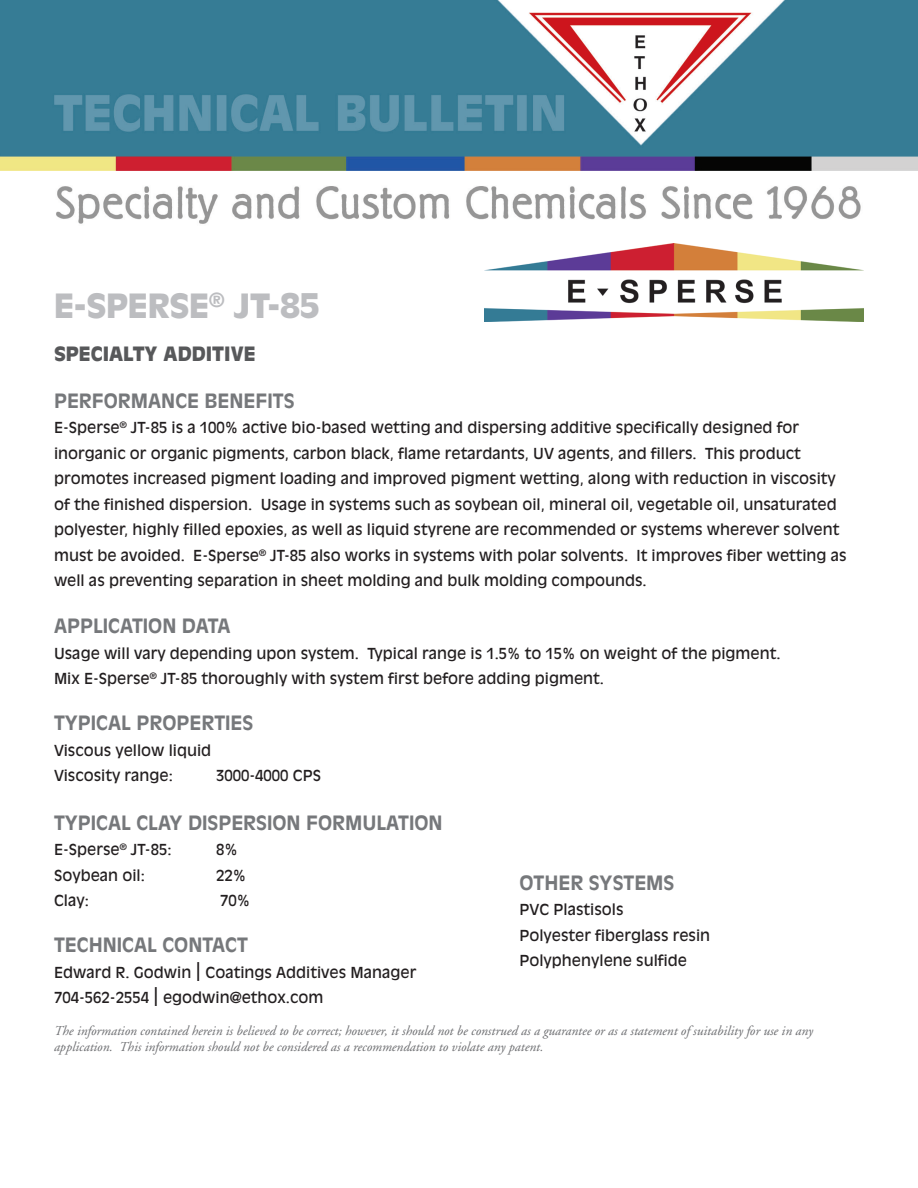
<style>
.page{position:relative;width:918px;height:1188px;background:#fff}
.page>*{position:absolute;margin:0;border:0;box-sizing:border-box;transform-origin:0 0}
.t1{font:900 33px "Antique Olive";letter-spacing:-.01em;color:#bcbdc0}
.t2{font:700 19.5px "Antique Olive";color:#76787b}
.t3{font:900 19.5px "Antique Olive";color:#57585a}
.t4{font:15px/25.5px "Antique Olive";color:#231f20}
.t5{font:italic 13.5px/16.2px "Adobe Garamond";color:#6c6d70}
.s1{font-weight:300;font-size:25.5px}
</style>
<div class="page">
<img style="left:0;top:0;width:918px;height:322px">
<img style="left:485px;top:243px;width:379px;height:79px">
<h1 class="t1" style="left:54px;top:286px;width:268px">E-SPERSE<sup>®</sup> JT-85</h1>
<h2 class="t3" style="left:54px;top:342px;width:203px">SPECIALTY ADDITIVE</h2>
<h2 class="t2" style="left:54px;top:389px;width:242px">PERFORMANCE BENEFITS</h2>
<p class="t4" style="left:54px;top:415px;width:794px">E-Sperse<sup>®</sup> JT-85 is a 100% active bio-based wetting and dispersing additive specifically designed for inorganic or organic pigments, carbon black, flame retardants, UV agents, and fillers. This product promotes increased pigment loading and improved pigment wetting, along with reduction in viscosity of the finished dispersion. Usage in systems such as soybean oil, mineral oil, vegetable oil, unsaturated polyester, highly filled epoxies, as well as liquid styrene are recommended or systems wherever solvent must be avoided. E-Sperse<sup>®</sup> JT-85 also works in systems with polar solvents. It improves fiber wetting as well as preventing separation in sheet molding and bulk molding compounds.</p>
<h2 class="t2" style="left:54px;top:614px;width:178px">APPLICATION DATA</h2>
<p class="t4" style="left:54px;top:641px;width:728px">Usage will vary depending upon system. Typical range is 1.5% to 15% on weight of the pigment.<br>Mix E-Sperse<sup>®</sup> JT-85 thoroughly with system first before adding pigment.</p>
<h2 class="t2" style="left:54px;top:711px;width:201px">TYPICAL PROPERTIES</h2>
<p class="t4" style="left:54px;top:737px;width:159px">Viscous yellow liquid<br>Viscosity range:</p>
<p class="t4" style="left:216px;top:763px;width:107px">3000-4000 CPS</p>
<h2 class="t2" style="left:54px;top:811px;width:390px">TYPICAL CLAY DISPERSION FORMULATION</h2>
<p class="t4" style="left:54px;top:837px;width:119px">E-Sperse<sup>®</sup> JT-85:</p>
<p class="t4" style="left:216px;top:837px;width:23px">8%</p>
<p class="t4" style="left:54px;top:863px;width:92px">Soybean oil:</p>
<p class="t4" style="left:216px;top:863px;width:32px">22%</p>
<p class="t4" style="left:54px;top:888px;width:37px">Clay:</p>
<p class="t4" style="left:220px;top:888px;width:32px">70%</p>
<h2 class="t2" style="left:54px;top:933px;width:195px">TECHNICAL CONTACT</h2>
<p class="t4" style="left:54px;top:960px;width:364px">Edward R. Godwin <span class="s1">I</span> Coatings Additives Manager<br>704-562-2554 <span class="s1">I</span> egodwin@ethox.com</p>
<p class="t5" style="left:54px;top:1023px;width:761px">The information contained herein is believed to be correct; however, it should not be construed as a guarantee or as a statement of suitability for use in any application. This information should not be considered as a recommendation to violate any patent.</p>
<h2 class="t2" style="left:519px;top:871px;width:156px">OTHER SYSTEMS</h2>
<p class="t4" style="left:519px;top:897px;width:192px">PVC Plastisols<br>Polyester fiberglass resin<br>Polyphenylene sulfide</p>
</div>
